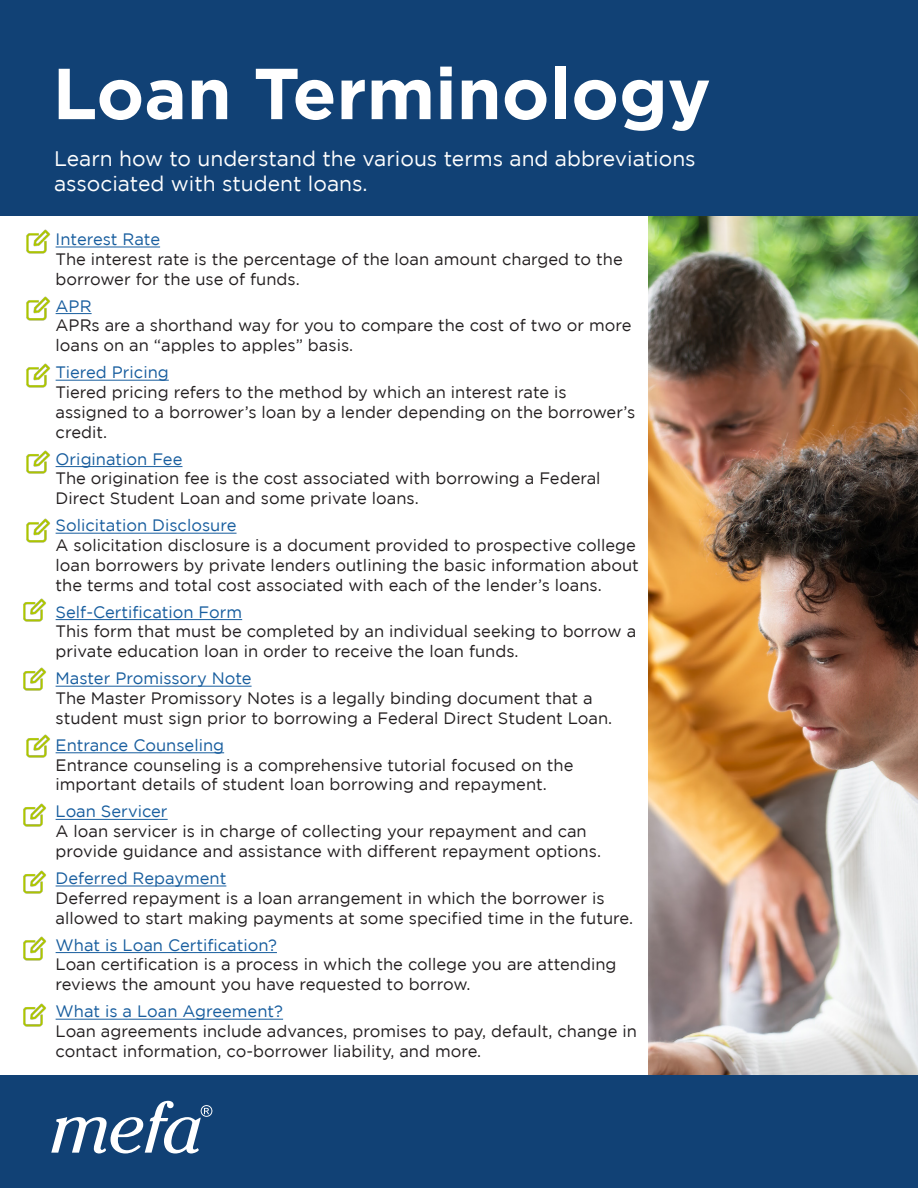
<style>
.page{position:relative;width:918px;height:1188px;background:#fff}
.page>*{position:absolute;margin:0;border:0;box-sizing:border-box;transform-origin:0 0}
.t1{font:700 72px "Gotham";color:#fff}
.t2{font:21px/25.2px "Gotham";color:#fff}
.t3{font:16.5px/19.8px "Gotham";color:#231f20}
.t4{font:16.5px "Gotham";color:#175d9e}
</style>
<div class="page">
<img style="left:648px;top:216px;width:270px;height:859px">
<div style="left:0;top:0;width:918px;height:216px;background:#114175"></div>
<div style="left:0;top:1075px;width:918px;height:113px;background:#114175"></div>
<svg style="left:51px;top:1101px;width:161px;height:53px"></svg>
<hr style="left:56px;top:247px;width:104px;height:1px;background:#175d9e">
<hr style="left:56px;top:313px;width:36px;height:1px;background:#175d9e">
<hr style="left:56px;top:380px;width:113px;height:1px;background:#175d9e">
<hr style="left:56px;top:466px;width:126px;height:1px;background:#175d9e">
<hr style="left:56px;top:533px;width:181px;height:1px;background:#175d9e">
<hr style="left:56px;top:619px;width:186px;height:1px;background:#175d9e">
<hr style="left:56px;top:686px;width:196px;height:1px;background:#175d9e">
<hr style="left:56px;top:753px;width:168px;height:1px;background:#175d9e">
<hr style="left:56px;top:819px;width:112px;height:1px;background:#175d9e">
<hr style="left:56px;top:886px;width:170px;height:1px;background:#175d9e">
<hr style="left:56px;top:952px;width:221px;height:1px;background:#175d9e">
<hr style="left:56px;top:1019px;width:227px;height:1px;background:#175d9e">
<img style="left:26px;top:230px;width:24px;height:24px">
<img style="left:26px;top:297px;width:24px;height:24px">
<img style="left:26px;top:364px;width:24px;height:24px">
<img style="left:26px;top:450px;width:24px;height:24px">
<img style="left:26px;top:519px;width:24px;height:24px">
<img style="left:23px;top:599px;width:23px;height:23px">
<img style="left:23px;top:667px;width:23px;height:24px">
<img style="left:26px;top:734px;width:24px;height:24px">
<img style="left:23px;top:804px;width:23px;height:23px">
<img style="left:23px;top:870px;width:23px;height:24px">
<img style="left:23px;top:937px;width:24px;height:24px">
<img style="left:23px;top:1004px;width:23px;height:23px">
<p class="t1" style="left:53px;top:52px;width:660px">Loan Terminology</p>
<p class="t2" style="left:54px;top:145px;width:643px">Learn how to understand the various terms and abbreviations associated with student loans.</p>
<p class="t4" style="left:56px;top:230px;width:106px">Interest Rate</p>
<p class="t3" style="left:56px;top:249px;width:569px">The interest rate is the percentage of the loan amount charged to the borrower for the use of funds.</p>
<p class="t4" style="left:56px;top:297px;width:37px">APR</p>
<p class="t3" style="left:56px;top:315px;width:578px">APRs are a shorthand way for you to compare the cost of two or more loans on an “apples to apples” basis.</p>
<p class="t4" style="left:56px;top:363px;width:115px">Tiered Pricing</p>
<p class="t3" style="left:56px;top:382px;width:581px">Tiered pricing refers to the method by which an interest rate is assigned to a borrower’s loan by a lender depending on the borrower’s credit.</p>
<p class="t4" style="left:56px;top:450px;width:128px">Origination Fee</p>
<p class="t3" style="left:56px;top:468px;width:546px">The origination fee is the cost associated with borrowing a Federal<br>Direct Student Loan and some private loans.</p>
<p class="t4" style="left:56px;top:516px;width:182px">Solicitation Disclosure</p>
<p class="t3" style="left:56px;top:535px;width:585px">A solicitation disclosure is a document provided to prospective college loan borrowers by private lenders outlining the basic information about the terms and total cost associated with each of the lender’s loans.</p>
<p class="t4" style="left:56px;top:603px;width:188px">Self-Certification Form</p>
<p class="t3" style="left:56px;top:621px;width:582px">This form that must be completed by an individual seeking to borrow a private education loan in order to receive the loan funds.</p>
<p class="t4" style="left:56px;top:669px;width:197px">Master Promissory Note</p>
<p class="t3" style="left:56px;top:688px;width:558px">The Master Promissory Notes is a legally binding document that a student must sign prior to borrowing a Federal Direct Student Loan.</p>
<p class="t4" style="left:56px;top:736px;width:170px">Entrance Counseling</p>
<p class="t3" style="left:56px;top:755px;width:519px">Entrance counseling is a comprehensive tutorial focused on the important details of student loan borrowing and repayment.</p>
<p class="t4" style="left:56px;top:802px;width:114px">Loan Servicer</p>
<p class="t3" style="left:56px;top:821px;width:547px">A loan servicer is in charge of collecting your repayment and can provide guidance and assistance with different repayment options.</p>
<p class="t4" style="left:56px;top:869px;width:172px">Deferred Repayment</p>
<p class="t3" style="left:56px;top:888px;width:579px">Deferred repayment is a loan arrangement in which the borrower is allowed to start making payments at some specified time in the future.</p>
<p class="t4" style="left:56px;top:936px;width:223px">What is Loan Certification?</p>
<p class="t3" style="left:56px;top:954px;width:562px">Loan certification is a process in which the college you are attending reviews the amount you have requested to borrow.</p>
<p class="t4" style="left:56px;top:1002px;width:229px">What is a Loan Agreement?</p>
<p class="t3" style="left:56px;top:1021px;width:583px">Loan agreements include advances, promises to pay, default, change in contact information, co-borrower liability, and more.</p>
</div>
